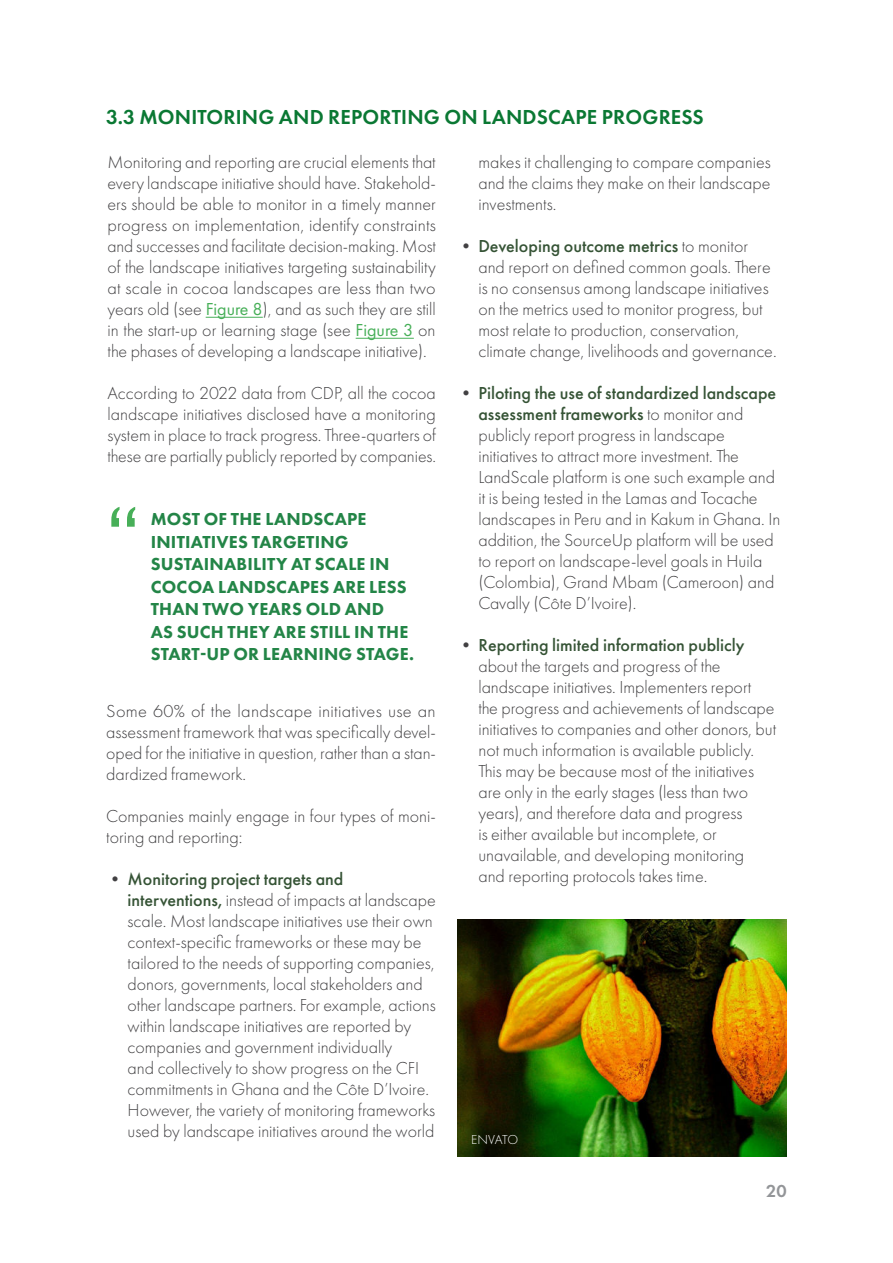
<style>
.page{position:relative;width:893px;height:1263px;background:#fff}
.page>*{position:absolute;margin:0;border:0;box-sizing:border-box;transform-origin:0 0}
.t1{font:90px "Gill Sans Nova";color:#47af58}
.t2{font:600 21px "Futura PT";letter-spacing:.01em;color:#0a7833}
.t3{font:300 18px/21px "Futura PT";color:#414042}
.t4{font:800 18px/22.5px "Futura PT";letter-spacing:.01em;color:#238547}
.t5{font:600 18px "Futura PT";color:#939598}
.t6{font:300 13.5px "Futura PT";letter-spacing:-.01em;color:#fff}
.s1{font-weight:400;color:#47af58}
.s2{font-weight:500;color:#355335}
</style>
<div class="page">
<hr style="left:206px;top:317px;width:57px;height:1px;background:#47af58">
<hr style="left:356px;top:338px;width:58px;height:1px;background:#47af58">
<img style="left:457px;top:919px;width:330px;height:238px">
<p class="t2" style="left:106px;top:107px;width:599px">3.3 MONITORING AND REPORTING ON LANDSCAPE PROGRESS</p>
<p class="t3" style="left:108px;top:153px;width:330px;text-align:justify">Monitoring and reporting are crucial elements that every landscape initiative should have. Stakehold&shy;ers should be able to monitor in a timely manner progress on implementation, identify constraints and successes and facilitate decision-making. Most of the landscape initiatives targeting sustainability at scale in cocoa landscapes are less than two years old (see <span class="s1">Figure 8</span>), and as such they are still in the start-up or learning stage (see <span class="s1">Figure 3</span> on the phases of developing a landscape initiative).</p>
<p class="t3" style="left:108px;top:384px;width:330px;text-align:justify">According to 2022 data from CDP, all the cocoa landscape initiatives disclosed have a monitoring system in place to track progress. Three-quarters of these are partially publicly reported by companies.</p>
<p class="t3" style="left:478px;top:153px;width:294px;text-align:justify">makes it challenging to compare companies and the claims they make on their landscape investments.</p>
<p class="t3" style="left:478px;top:237px;width:300px;text-indent:-21px">• <span class="s2">Developing outcome metrics</span> to monitor and report on defined common goals. There is no consensus among landscape initiatives on the metrics used to monitor progress, but most relate to production, conservation, climate change, livelihoods and governance.</p>
<p class="t3" style="left:478px;top:384px;width:303px;text-indent:-21px">• <span class="s2">Piloting the use of standardized landscape assessment frameworks</span> to monitor and publicly report progress in landscape initiatives to attract more investment. The LandScale platform is one such example and it is being tested in the Lamas and Tocache landscapes in Peru and in Kakum in Ghana. In addition, the SourceUp platform will be used to report on landscape-level goals in Huila (Colombia), Grand Mbam (Cameroon) and Cavally (Côte D’Ivoire).</p>
<p class="t3" style="left:478px;top:636px;width:299px;text-indent:-21px">• <span class="s2">Reporting limited information publicly </span>about the targets and progress of the landscape initiatives. Implementers report<br>the progress and achievements of landscape initiatives to companies and other donors, but not much information is available publicly.<br>This may be because most of the initiatives are only in the early stages (less than two years), and therefore data and progress<br>is either available but incomplete, or unavailable, and developing monitoring<br>and reporting protocols takes time.</p>
<h1 class="t1" style="left:106px;top:485px;width:35px">“</h1>
<p class="t4" style="left:151px;top:509px;width:265px">MOST OF THE LANDSCAPE<br>INITIATIVES TARGETING<br>SUSTAINABILITY AT SCALE IN<br>COCOA LANDSCAPES ARE LESS<br>THAN TWO YEARS OLD AND<br>AS SUCH THEY ARE STILL IN THE<br>START-UP OR LEARNING STAGE.</p>
<p class="t3" style="left:106px;top:702px;width:331px;text-align:justify">Some 60% of the landscape initiatives use an assessment framework that was specifically devel&shy;oped for the initiative in question, rather than a stan&shy;dardized framework.</p>
<p class="t3" style="left:106px;top:807px;width:331px">Companies mainly engage in four types of moni&shy;toring and reporting:</p>
<p class="t3" style="left:128px;top:870px;width:310px;text-indent:-21px">• <span class="s2">Monitoring project targets and interventions,</span> instead of impacts at landscape scale. Most landscape initiatives use their own context-specific frameworks or these may be tailored to the needs of supporting companies, donors, governments, local stakeholders and other landscape partners. For example, actions within landscape initiatives are reported by companies and government individually<br>and collectively to show progress on the CFI commitments in Ghana and the Côte D’Ivoire.<br>However, the variety of monitoring frameworks used by landscape initiatives around the world</p>
<p class="t6" style="left:471px;top:1133px;width:49px">ENVATO</p>
<p class="t5" style="left:766px;top:1182px;width:22px">20</p>
</div>
